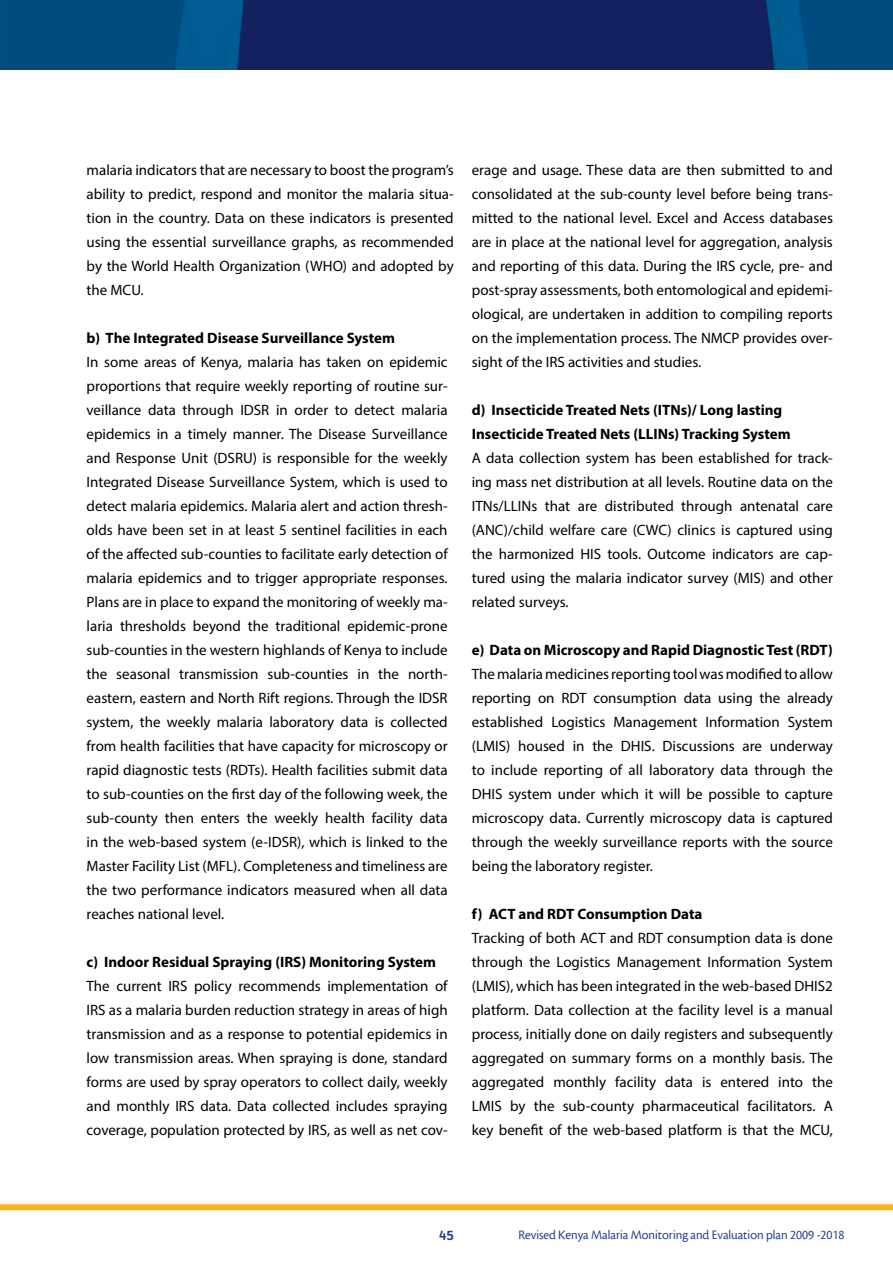
<style>
.page{position:relative;width:893px;height:1263px;background:#fff}
.page>*{position:absolute;margin:0;border:0;box-sizing:border-box;transform-origin:0 0}
.t1{font:15px/24px "Myriad Pro";color:#000;text-align:justify}
.t2{font:700 15px/24px "Myriad Pro";color:#000}
.t3{font:13.5px "Cronos Display";color:#25408f}
.t4{font:700 13.5px "Eund";color:#25408f}
</style>
<div class="page">
<img style="left:0;top:0;width:893px;height:70px">
<div style="left:0;top:1204px;width:893px;height:6px;background:#fcb515"></div>
<p class="t1" style="left:87px;top:157px;width:369px">malaria indicators that are necessary to boost the program’s ability to predict, respond and monitor the malaria situa&shy;tion in the country. Data on these indicators is presented using the essential surveillance graphs, as recommended by the World Health Organization (WHO) and adopted by the MCU.</p>
<p class="t2" style="left:87px;top:325px;width:310px">b) The Integrated Disease Surveillance System</p>
<p class="t1" style="left:87px;top:349px;width:363px">In some areas of Kenya, malaria has taken on epidemic proportions that require weekly reporting of routine sur&shy;veillance data through IDSR in order to detect malaria epidemics in a timely manner. The Disease Surveillance and Response Unit (DSRU) is responsible for the weekly Integrated Disease Surveillance System, which is used to detect malaria epidemics. Malaria alert and action thresh&shy;olds have been set in at least 5 sentinel facilities in each of the affected sub-counties to facilitate early detection of malaria epidemics and to trigger appropriate responses.<br>Plans are in place to expand the monitoring of weekly ma&shy;laria thresholds beyond the traditional epidemic-prone sub-counties in the western highlands of Kenya to include the seasonal transmission sub-counties in the north&shy;eastern, eastern and North Rift regions. Through the IDSR system, the weekly malaria laboratory data is collected from health facilities that have capacity for microscopy or rapid diagnostic tests (RDTs). Health facilities submit data to sub-counties on the first day of the following week, the sub-county then enters the weekly health facility data in the web-based system (e-IDSR), which is linked to the Master Facility List (MFL). Completeness and timeliness are the two performance indicators measured when all data reaches national level.</p>
<p class="t2" style="left:87px;top:949px;width:351px">c) Indoor Residual Spraying (IRS) Monitoring System</p>
<p class="t1" style="left:87px;top:973px;width:363px">The current IRS policy recommends implementation of IRS as a malaria burden reduction strategy in areas of high transmission and as a response to potential epidemics in low transmission areas. When spraying is done, standard forms are used by spray operators to collect daily, weekly and monthly IRS data. Data collected includes spraying coverage, population protected by IRS, as well as net cov-</p>
<p class="t1" style="left:472px;top:157px;width:363px">erage and usage. These data are then submitted to and consolidated at the sub-county level before being trans&shy;mitted to the national level. Excel and Access databases are in place at the national level for aggregation, analysis and reporting of this data. During the IRS cycle, pre- and post-spray assessments, both entomological and epidemi&shy;ological, are undertaken in addition to compiling reports on the implementation process. The NMCP provides over&shy;sight of the IRS activities and studies.</p>
<p class="t2" style="left:472px;top:397px;width:320px">d) Insecticide Treated Nets (ITNs)/ Long lasting<br>Insecticide Treated Nets (LLINs) Tracking System</p>
<p class="t1" style="left:472px;top:445px;width:363px">A data collection system has been established for track&shy;ing mass net distribution at all levels. Routine data on the ITNs/LLINs that are distributed through antenatal care (ANC)/child welfare care (CWC) clinics is captured using the harmonized HIS tools. Outcome indicators are cap&shy;tured using the malaria indicator survey (MIS) and other related surveys.</p>
<p class="t2" style="left:472px;top:637px;width:363px">e) Data on Microscopy and Rapid Diagnostic Test (RDT)</p>
<p class="t1" style="left:472px;top:661px;width:363px">The malaria medicines reporting tool was modified to allow reporting on RDT consumption data using the already established Logistics Management Information System (LMIS) housed in the DHIS. Discussions are underway to include reporting of all laboratory data through the DHIS system under which it will be possible to capture microscopy data. Currently microscopy data is captured through the weekly surveillance reports with the source being the laboratory register.</p>
<p class="t2" style="left:472px;top:901px;width:232px">f) ACT and RDT Consumption Data</p>
<p class="t1" style="left:472px;top:925px;width:363px">Tracking of both ACT and RDT consumption data is done through the Logistics Management Information System (LMIS), which has been integrated in the web-based DHIS2 platform. Data collection at the facility level is a manual process, initially done on daily registers and subsequently aggregated on summary forms on a monthly basis. The aggregated monthly facility data is entered into the LMIS by the sub-county pharmaceutical facilitators. A key benefit of the web-based platform is that the MCU,</p>
<p class="t4" style="left:439px;top:1227px;width:16px">45</p>
<p class="t3" style="left:518px;top:1228px;width:328px">Revised Kenya Malaria Monitoring and Evaluation plan 2009 -2018</p>
</div>
